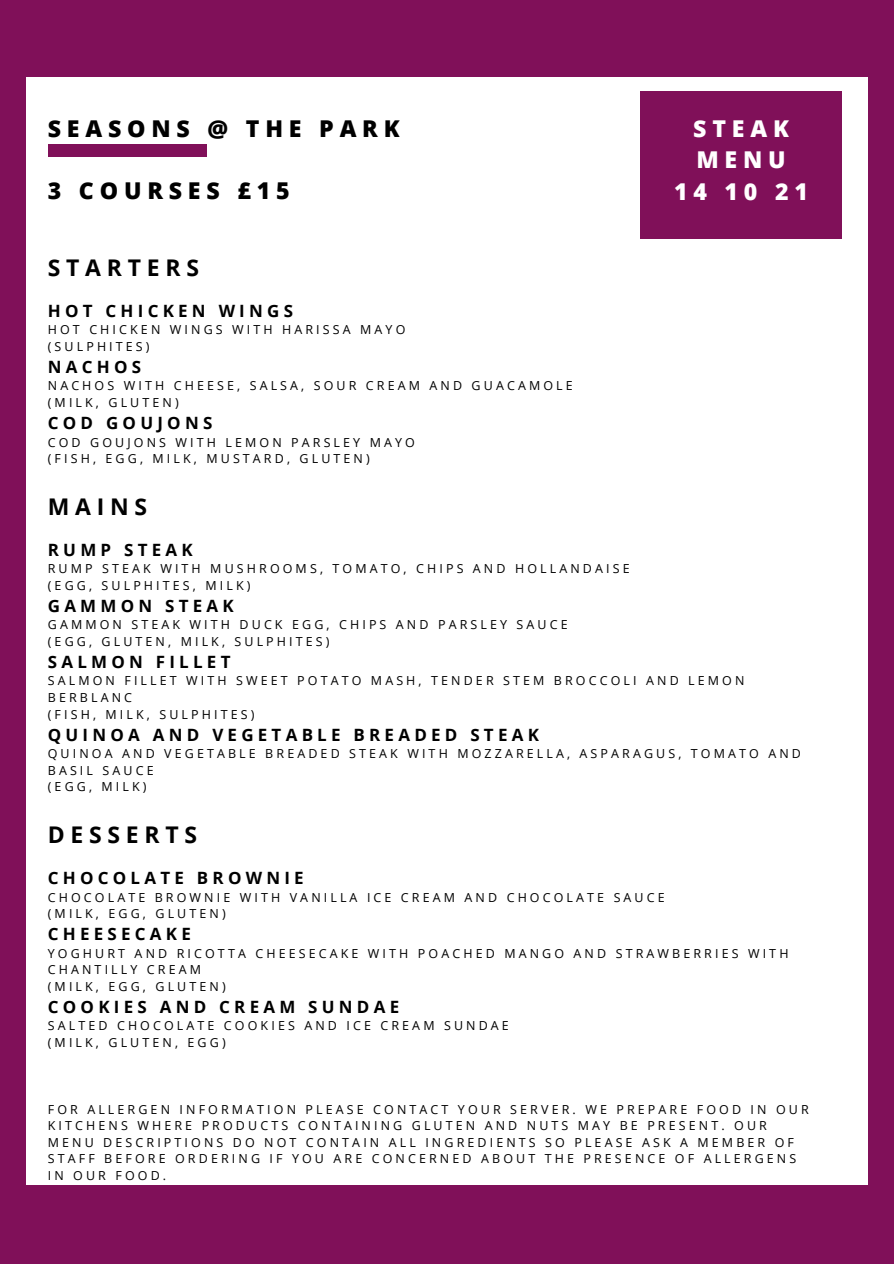
<style>
.page{position:relative;width:894px;height:1264px;background:#fff}
.page>*{position:absolute;margin:0;border:0;box-sizing:border-box;transform-origin:0 0}
.t1{font:800 23.1px "Open Sans";letter-spacing:.25em;color:#000}
.t2{font:800 23.1px "Open Sans";letter-spacing:.25em;color:#fff}
.t3{font:700 22.95px "Open Sans";letter-spacing:.25em;color:#000}
.t4{font:700 16.95px "Open Sans";letter-spacing:.25em;color:#000}
.t5{font:12.45px/16.6px "Open Sans";letter-spacing:.25em;color:#000}
</style>
<div class="page">
<div style="left:0;top:0;width:893px;height:1263px;background:#801059"></div>
<div style="left:26px;top:77px;width:841px;height:1107px;background:#fff"></div>
<div style="left:640px;top:92px;width:201px;height:147px;background:#801059"></div>
<div style="left:48px;top:144px;width:159px;height:13px;background:#801059"></div>
<p class="t1" style="left:48px;top:112px;width:353px">SEASONS @ THE PARK</p>
<p class="t1" style="left:48px;top:175px;width:243px">3 COURSES £15</p>
<p class="t2" style="left:693px;top:112px;width:97px">STEAK</p>
<p class="t2" style="left:696px;top:144px;width:91px">MENU</p>
<p class="t2" style="left:674px;top:175px;width:135px">14 10 21</p>
<p class="t3" style="left:48px;top:252px;width:153px">STARTERS</p>
<p class="t4" style="left:48px;top:298px;width:247px">HOT CHICKEN WINGS</p>
<p class="t5" style="left:48px;top:321px;width:359px">HOT CHICKEN WINGS WITH HARISSA MAYO</p>
<p class="t5" style="left:48px;top:338px;width:103px">(SULPHITES)</p>
<p class="t4" style="left:48px;top:354px;width:95px">NACHOS</p>
<p class="t5" style="left:48px;top:377px;width:526px">NACHOS WITH CHEESE, SALSA, SOUR CREAM AND GUACAMOLE</p>
<p class="t5" style="left:48px;top:394px;width:132px">(MILK, GLUTEN)</p>
<p class="t4" style="left:48px;top:411px;width:166px">COD GOUJONS</p>
<p class="t5" style="left:48px;top:433px;width:368px">COD GOUJONS WITH LEMON PARSLEY MAYO</p>
<p class="t5" style="left:48px;top:450px;width:323px">(FISH, EGG, MILK, MUSTARD, GLUTEN)</p>
<p class="t3" style="left:48px;top:490px;width:101px">MAINS</p>
<p class="t4" style="left:48px;top:537px;width:146px">RUMP STEAK</p>
<p class="t5" style="left:48px;top:560px;width:583px">RUMP STEAK WITH MUSHROOMS, TOMATO, CHIPS AND HOLLANDAISE</p>
<p class="t5" style="left:48px;top:576px;width:204px">(EGG, SULPHITES, MILK)</p>
<p class="t4" style="left:48px;top:593px;width:187px">GAMMON STEAK</p>
<p class="t5" style="left:48px;top:616px;width:521px">GAMMON STEAK WITH DUCK EGG, CHIPS AND PARSLEY SAUCE</p>
<p class="t5" style="left:48px;top:633px;width:283px">(EGG, GLUTEN, MILK, SULPHITES)</p>
<p class="t4" style="left:48px;top:649px;width:184px">SALMON FILLET</p>
<p class="t5" style="left:48px;top:672px;width:698px">SALMON FILLET WITH SWEET POTATO MASH, TENDER STEM BROCCOLI AND LEMON<br>BERBLANC</p>
<p class="t5" style="left:48px;top:705px;width:208px">(FISH, MILK, SULPHITES)</p>
<p class="t4" style="left:48px;top:722px;width:492px">QUINOA AND VEGETABLE BREADED STEAK</p>
<p class="t5" style="left:48px;top:745px;width:754px">QUINOA AND VEGETABLE BREADED STEAK WITH MOZZARELLA, ASPARAGUS, TOMATO AND<br>BASIL SAUCE</p>
<p class="t5" style="left:48px;top:778px;width:100px">(EGG, MILK)</p>
<p class="t3" style="left:48px;top:818px;width:151px">DESSERTS</p>
<p class="t4" style="left:48px;top:865px;width:257px">CHOCOLATE BROWNIE</p>
<p class="t5" style="left:48px;top:888px;width:618px">CHOCOLATE BROWNIE WITH VANILLA ICE CREAM AND CHOCOLATE SAUCE</p>
<p class="t5" style="left:48px;top:905px;width:179px">(MILK, EGG, GLUTEN)</p>
<p class="t4" style="left:48px;top:921px;width:145px">CHEESECAKE</p>
<p class="t5" style="left:48px;top:944px;width:742px">YOGHURT AND RICOTTA CHEESECAKE WITH POACHED MANGO AND STRAWBERRIES WITH<br>CHANTILLY CREAM</p>
<p class="t5" style="left:48px;top:977px;width:179px">(MILK, EGG, GLUTEN)</p>
<p class="t4" style="left:48px;top:994px;width:353px">COOKIES AND CREAM SUNDAE</p>
<p class="t5" style="left:48px;top:1017px;width:462px">SALTED CHOCOLATE COOKIES AND ICE CREAM SUNDAE</p>
<p class="t5" style="left:48px;top:1033px;width:179px">(MILK, GLUTEN, EGG)</p>
<p class="t5" style="left:48px;top:1100px;width:762px">FOR ALLERGEN INFORMATION PLEASE CONTACT YOUR SERVER. WE PREPARE FOOD IN OUR KITCHENS WHERE PRODUCTS CONTAINING GLUTEN AND NUTS MAY BE PRESENT. OUR MENU DESCRIPTIONS DO NOT CONTAIN ALL INGREDIENTS SO PLEASE ASK A MEMBER OF STAFF BEFORE ORDERING IF YOU ARE CONCERNED ABOUT THE PRESENCE OF ALLERGENS IN OUR FOOD.</p>
</div>
